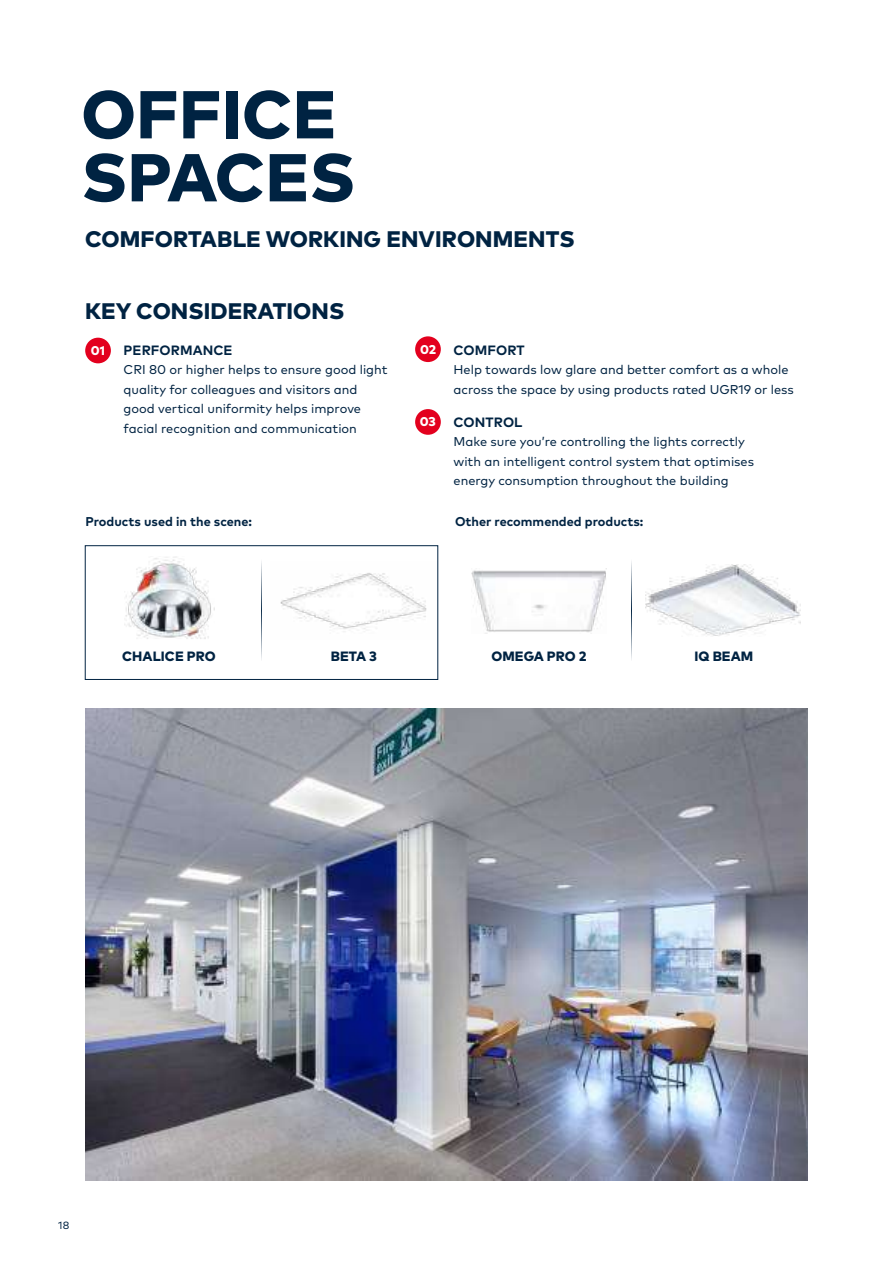
<style>
.page{position:relative;width:893px;height:1263px;background:#fff}
.page>*{position:absolute;margin:0;border:0;box-sizing:border-box;transform-origin:0 0}
.t1{font:800 67.5px/63px "Mark Pro";letter-spacing:.005em;color:#002342}
.t2{font:800 22.5px "Mark Pro";letter-spacing:.005em;color:#002342}
.t3{font:800 13.5px "Mark Pro";letter-spacing:.005em;color:#002342}
.t4{font:700 13.5px "Mark Pro";letter-spacing:.005em;color:#002342}
.t5{font:12.75px/19.5px "Mark Pro";color:#002342}
.t6{font:700 12.75px "Mark Pro";color:#002342}
.t7{font:800 12.75px "Mark Pro";color:#fff}
.t8{font:10.5px "Mark Pro";color:#002342}
</style>
<div class="page">
<div style="left:85px;top:545px;width:353px;height:135px;border:1px solid #002342"></div>
<img style="left:646px;top:565px;width:154px;height:71px">
<img style="left:471px;top:570px;width:135px;height:64px">
<hr style="left:631px;top:558px;width:1px;height:103px;background:#002342">
<img style="left:85px;top:708px;width:723px;height:472px">
<hr style="left:261px;top:558px;width:1px;height:103px;background:#002342">
<img style="left:125px;top:557px;width:86px;height:82px">
<img style="left:280px;top:562px;width:158px;height:77px">
<div style="left:85px;top:338px;width:26px;height:25px;background:#e3001e;border-radius:50%"></div>
<div style="left:415px;top:409px;width:26px;height:26px;background:#e3001e;border-radius:50%"></div>
<div style="left:415px;top:336px;width:26px;height:26px;background:#e3001e;border-radius:50%"></div>
<h1 class="t1" style="left:81px;top:77px;width:275px">OFFICE<br>SPACES</h1>
<h2 class="t2" style="left:85px;top:222px;width:491px">COMFORTABLE WORKING ENVIRONMENTS</h2>
<h2 class="t2" style="left:85px;top:294px;width:261px">KEY CONSIDERATIONS</h2>
<p class="t7" style="left:91px;top:341px;width:16px">01</p>
<p class="t4" style="left:124px;top:340px;width:110px">PERFORMANCE</p>
<p class="t5" style="left:124px;top:359px;width:265px">CRI 80 or higher helps to ensure good light quality for colleagues and visitors and good vertical uniformity helps improve facial recognition and communication</p>
<p class="t7" style="left:420px;top:339px;width:17px">02</p>
<p class="t7" style="left:420px;top:412px;width:17px">03</p>
<p class="t4" style="left:454px;top:340px;width:73px">COMFORT</p>
<p class="t5" style="left:454px;top:359px;width:342px">Help towards low glare and better comfort as a whole across the space by using products rated UGR19 or less</p>
<p class="t4" style="left:454px;top:412px;width:70px">CONTROL</p>
<p class="t5" style="left:454px;top:431px;width:302px">Make sure you’re controlling the lights correctly with an intelligent control system that optimises energy consumption throughout the building</p>
<p class="t6" style="left:85px;top:511px;width:168px">Products used in the scene:</p>
<p class="t6" style="left:455px;top:511px;width:190px">Other recommended products:</p>
<p class="t3" style="left:122px;top:646px;width:95px">CHALICE PRO</p>
<p class="t3" style="left:331px;top:646px;width:48px">BETA 3</p>
<p class="t3" style="left:491px;top:646px;width:96px">OMEGA PRO 2</p>
<p class="t3" style="left:694px;top:646px;width:60px">IQ BEAM</p>
<p class="t8" style="left:58px;top:1218px;width:13px">18</p>
</div>
